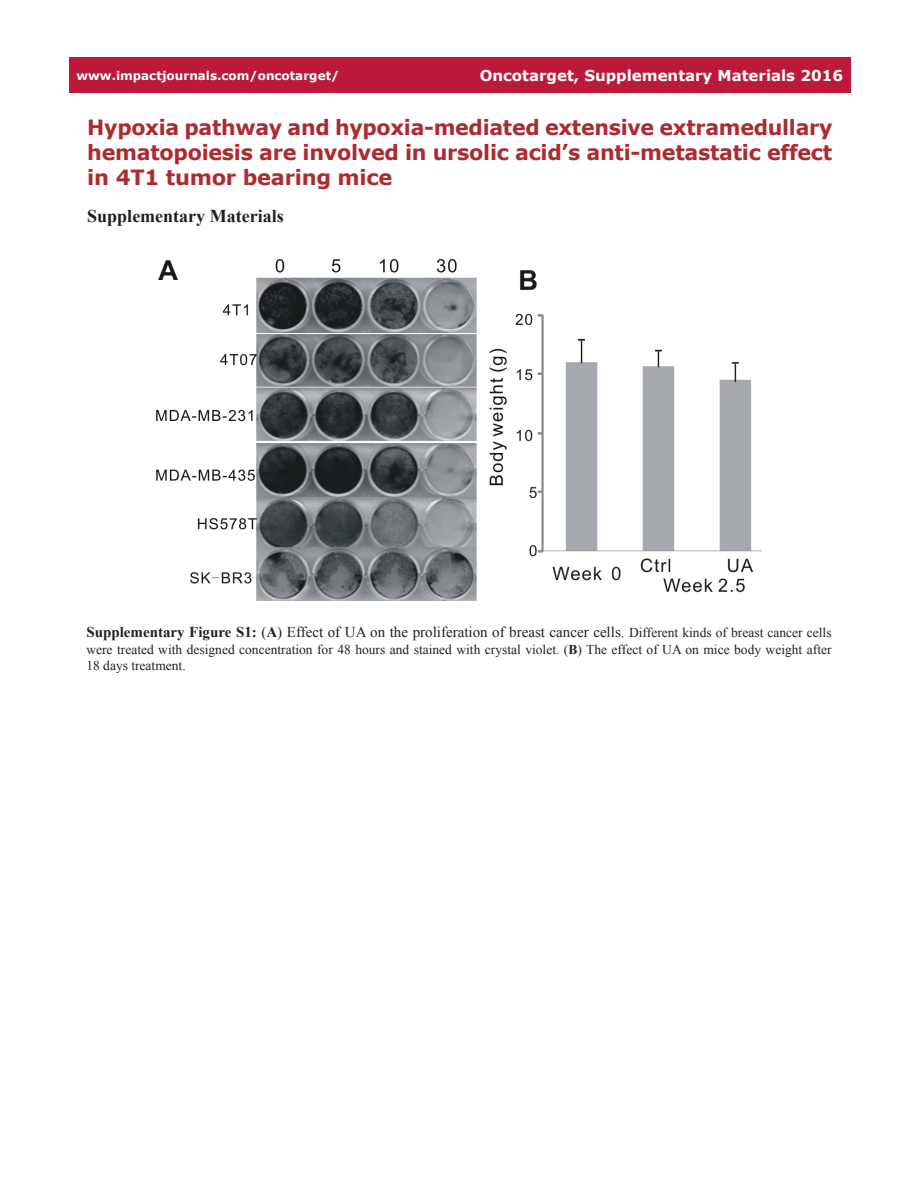
<style>
.page{position:relative;width:918px;height:1188px;background:#fff}
.page>*{position:absolute;margin:0;border:0;box-sizing:border-box;transform-origin:0 0}
.t1{font:700 21px/25.2px "Verdana";letter-spacing:-.015em;color:#ac2b31;text-align:justify}
.t2{font:700 18px "Times New Roman";color:#231f20}
.FigureText{font:15px "Times New Roman";color:#221f22}
.t3{font:700 15px "Verdana";color:#fff}
.FigureText-2{font:13.5px/16.2px "Times New Roman";color:#221f22}
.t4{font:700 12px "Verdana";color:#fff}
.s1{font-weight:700}
.s2{font-size:13.5px}
</style>
<div class="page">
<div style="left:69px;top:57px;width:781px;height:36px;background:#bd1a3b"></div>
<img style="left:156px;top:260px;width:606px;height:340px">
<p class="t4" style="left:76px;top:67px;width:264px">www.impactjournals.com/oncotarget/</p>
<p class="t3" style="left:480px;top:65px;width:365px">Oncotarget, Supplementary Materials 2016</p>
<p class="t1" style="left:87px;top:114px;width:747px">Hypoxia pathway and hypoxia-mediated extensive extramedullary hematopoiesis are involved in ursolic acid’s anti-metastatic effect in 4T1 tumor bearing mice</p>
<p class="t2" style="left:87px;top:203px;width:198px">Supplementary Materials</p>
<p class="FigureText" style="left:86px;top:622px;width:747px"><span class="s1">Supplementary Figure S1:</span> (<span class="s1">A</span>) Effect of UA on the proliferation of breast cancer cells. <span class="s2">Different kinds of breast cancer cells</span></p>
<p class="FigureText-2" style="left:86px;top:641px;width:747px">were treated with designed concentration for 48 hours and stained with crystal violet. (<span class="s1">B</span>) The effect of UA on mice body weight after<br>18 days treatment.</p>
</div>
